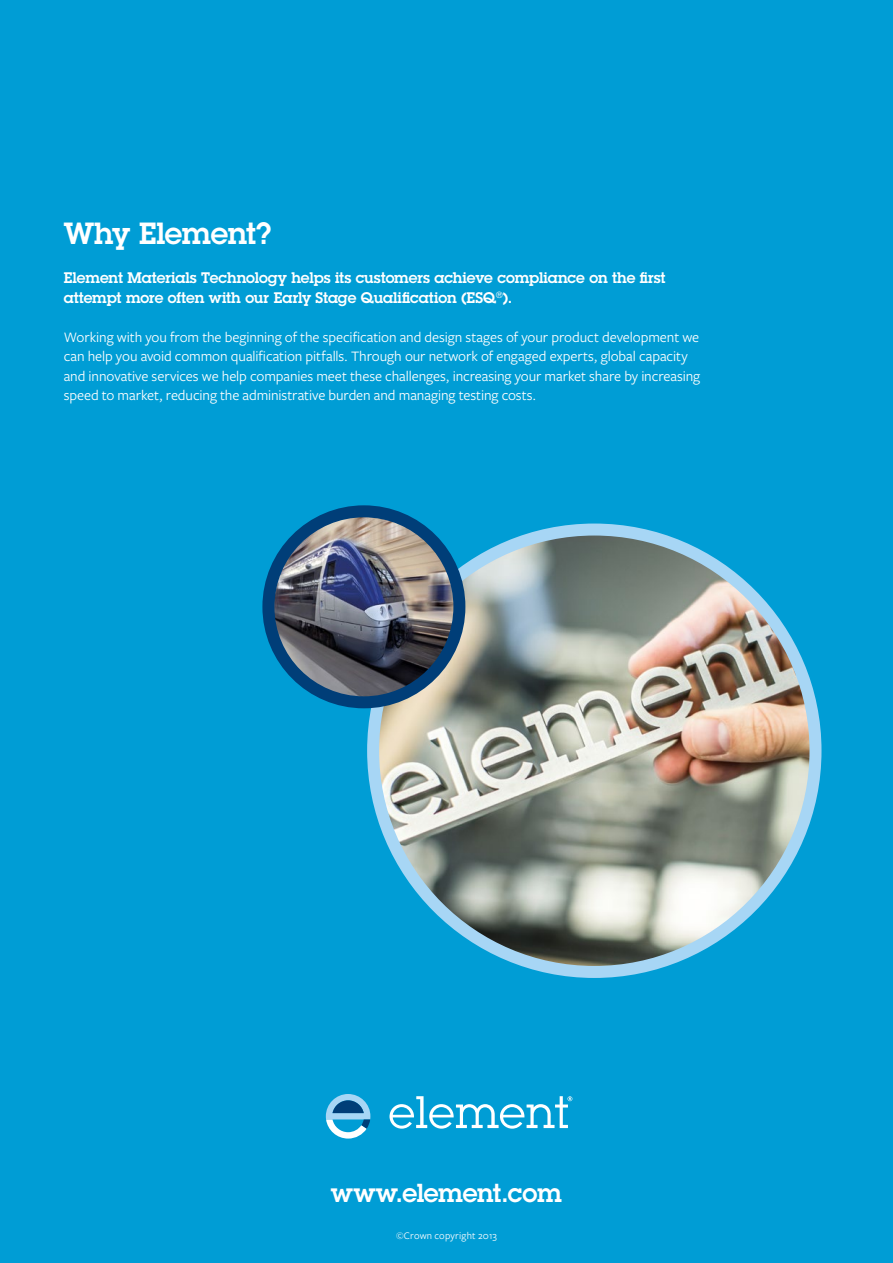
<style>
.page{position:relative;width:893px;height:1263px;background:#009dd5}
.page>*{position:absolute;margin:0;border:0;box-sizing:border-box;transform-origin:0 0}
.t1{font:600 30px "Lubalin Graph Std";letter-spacing:-.015em;color:#fff}
.t2{font:600 25.5px "Lubalin Graph Std";letter-spacing:-.015em;color:#fff}
.t3{font:15px/19.5px "Freight Sans Pro";letter-spacing:-.005em;color:#fff}
.t4{font:600 15px/19.5px "Lubalin Graph Std";letter-spacing:-.005em;color:#fff}
.t5{font:10.5px "Freight Sans Pro";letter-spacing:.015em;color:#fff}
</style>
<div class="page">
<svg style="left:326px;top:1094px;width:44px;height:44px"></svg>
<svg style="left:389px;top:1096px;width:183px;height:33px"></svg>
<img style="left:373px;top:530px;width:442px;height:442px">
<div style="left:367px;top:523px;width:454px;height:455px;border:12px solid #a7d6f5;border-radius:50%"></div>
<img style="left:268px;top:511px;width:191px;height:191px;border-radius:95px">
<div style="left:262px;top:505px;width:203px;height:203px;border:12px solid #003e78;border-radius:50%"></div>
<h1 class="t1" style="left:64px;top:214px;width:210px">Why Element?</h1>
<p class="t4" style="left:64px;top:268px;width:603px">Element Materials Technology helps its customers achieve compliance on the first attempt more often with our Early Stage Qualification (ESQ<sup>®</sup>).</p>
<p class="t3" style="left:64px;top:327px;width:638px">Working with you from the beginning of the specification and design stages of your product development we can help you avoid common qualification pitfalls. Through our network of engaged experts, global capacity and innovative services we help companies meet these challenges, increasing your market share by increasing speed to market, reducing the administrative burden and managing testing costs.</p>
<h2 class="t2" style="left:331px;top:1175px;width:233px">www.element.com</h2>
<p class="t5" style="left:396px;top:1228px;width:102px">©Crown copyright 2013</p>
</div>
